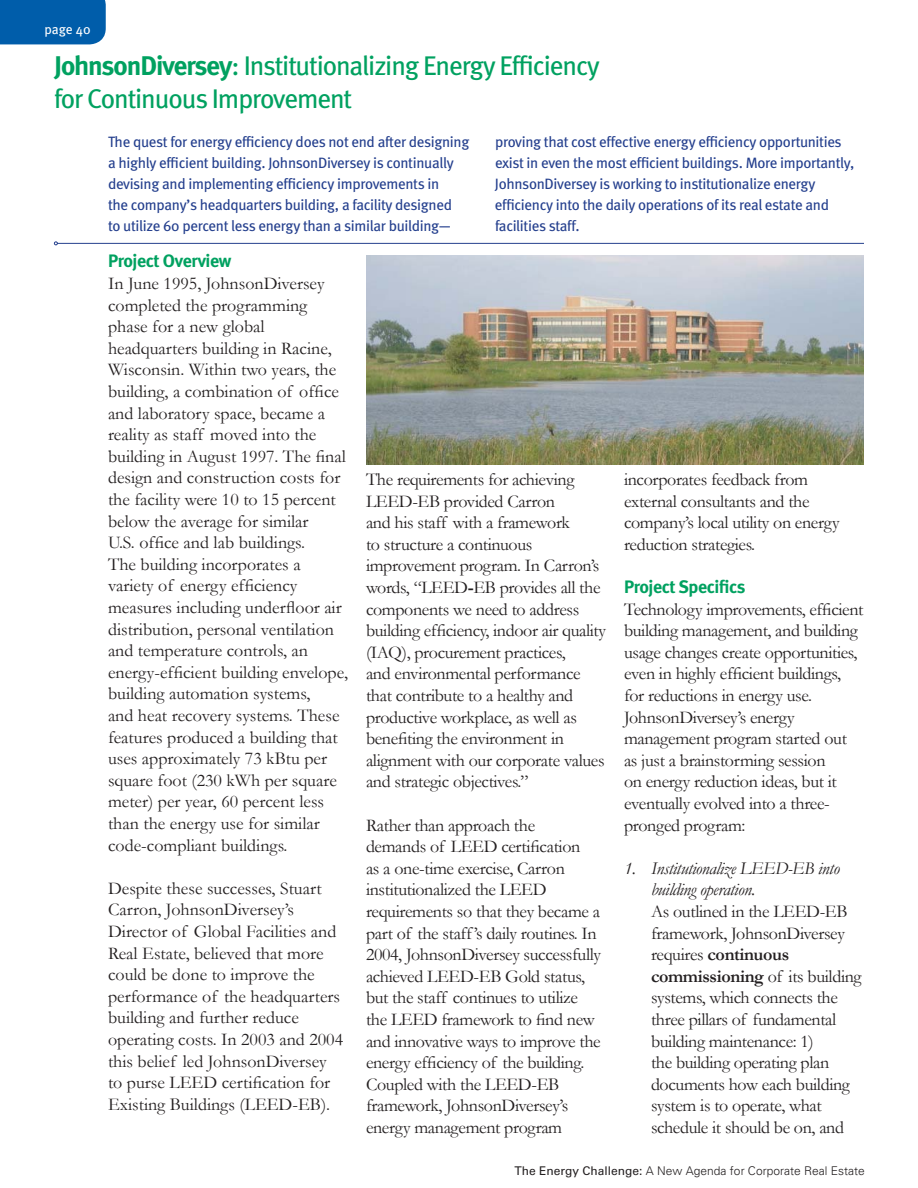
<style>
.page{position:relative;width:918px;height:1188px;background:#fff}
.page>*{position:absolute;margin:0;border:0;box-sizing:border-box;transform-origin:0 0}
.t1{font:27px/32.4px "Meta Book LF";letter-spacing:-.04em;color:#00a160}
.t2{font:18px/21.6px "Garamond";letter-spacing:-.02em;color:#231f20}
.t3{font:18px/21.6px "Garamond";color:#231f20}
.t4{font:italic 18px/21.6px "Garamond";letter-spacing:-.02em;color:#231f20}
.t5{font:700 18px "Meta";letter-spacing:-.02em;color:#00a160}
.t6{font:15px/21px "Meta";letter-spacing:-.02em;color:#25408e}
.t7{font:13.5px "Meta";letter-spacing:-.005em;color:#fff}
.t8{font:300 12px "Univers";color:#231f20}
.s1{font-family:"Meta Plus";font-weight:700}
.s2{font-weight:700}
.s3{font-weight:400}
</style>
<div class="page">
<div style="left:0;top:0;width:106px;height:44px;background:#005daa"></div>
<hr style="left:57px;top:243px;width:807px;height:1px;background:#25408e">
<img style="left:366px;top:255px;width:498px;height:209px">
<p class="t7" style="left:44px;top:25px;width:48px">page 40</p>
<h1 class="t1" style="left:54px;top:53px;width:547px"><span class="s1">JohnsonDiversey</span>: Institutionalizing Energy Efficiency for Continuous Improvement</h1>
<p class="t6" style="left:108px;top:133px;width:363px">The quest for energy efficiency does not end after designing a highly efficient building. JohnsonDiversey is continually devising and implementing efficiency improvements in<br>the company’s headquarters building, a facility designed<br>to utilize 60 percent less energy than a similar building—</p>
<p class="t6" style="left:495px;top:133px;width:361px">proving that cost effective energy efficiency opportunities exist in even the most efficient buildings. More importantly, JohnsonDiversey is working to institutionalize energy efficiency into the daily operations of its real estate and facilities staff.</p>
<p class="t5" style="left:108px;top:255px;width:125px">Project Overview</p>
<p class="t3" style="left:108px;top:273px;width:242px">In June 1995, JohnsonDiversey completed the programming phase for a new global headquarters building in Racine,<br>Wisconsin. Within two years, the building, a combination of office and laboratory space, became a reality as staff moved into the building in August 1997. The final design and construction costs for the facility were 10 to 15 percent below the average for similar<br>U.S. office and lab buildings.<br>The building incorporates a variety of energy efficiency measures including underfloor air distribution, personal ventilation and temperature controls, an energy-efficient building envelope, building automation systems,<br>and heat recovery systems. These features produced a building that uses approximately 73 kBtu per square foot (230 kWh per square meter) per year, 60 percent less than the energy use for similar code-compliant buildings.</p>
<p class="t3" style="left:108px;top:878px;width:237px">Despite these successes, Stuart<br>Carron, JohnsonDiversey’s<br>Director of Global Facilities and<br>Real Estate, believed that more could be done to improve the performance of the headquarters building and further reduce operating costs. In 2003 and 2004 this belief led JohnsonDiversey to purse LEED certification for<br>Existing Buildings (LEED-EB).</p>
<p class="t2" style="left:366px;top:469px;width:242px">The requirements for achieving<br>LEED-EB provided Carron<br>and his staff with a framework<br>to structure a continuous improvement program. In Carron’s words, “LEED<span class="s2">-</span>EB provides all the components we need to address building efficiency, indoor air quality (IAQ), procurement practices,<br>and environmental performance that contribute to a healthy and productive workplace, as well as benefiting the environment in alignment with our corporate values and strategic objectives.”</p>
<p class="t2" style="left:366px;top:814px;width:237px">Rather than approach the<br>demands of LEED certification<br>as a one-time exercise, Carron institutionalized the LEED requirements so that they became a part of the staff’s daily routines. In<br>2004, JohnsonDiversey successfully achieved LEED-EB Gold status, but the staff continues to utilize the LEED framework to find new and innovative ways to improve the energy efficiency of the building.<br>Coupled with the LEED-EB framework, JohnsonDiversey’s energy management program</p>
<p class="t2" style="left:624px;top:469px;width:217px">incorporates feedback from external consultants and the company’s local utility on energy reduction strategies.</p>
<p class="t5" style="left:624px;top:580px;width:123px">Project Specifics</p>
<p class="t2" style="left:624px;top:598px;width:241px">Technology improvements, efficient building management, and building usage changes create opportunities, even in highly efficient buildings, for reductions in energy use.<br>JohnsonDiversey’s energy management program started out as just a brainstorming session<br>on energy reduction ideas, but it eventually evolved into a three&shy;pronged program:</p>
<p class="t4" style="left:651px;top:858px;width:190px;text-indent:-27px">1. Institutionalize LEED-EB into building operation.</p>
<p class="t2" style="left:651px;top:901px;width:212px">As outlined in the LEED-EB framework, JohnsonDiversey requires <span class="s2">continuous commissioning</span> of its building systems, which connects the three pillars of fundamental building maintenance: 1)<br>the building operating plan documents how each building system is to operate, what schedule it should be on, and</p>
<p class="t8" style="left:515px;top:1166px;width:352px"><span class="s3">The Energy Challenge:</span> A New Agenda for Corporate Real Estate</p>
</div>
